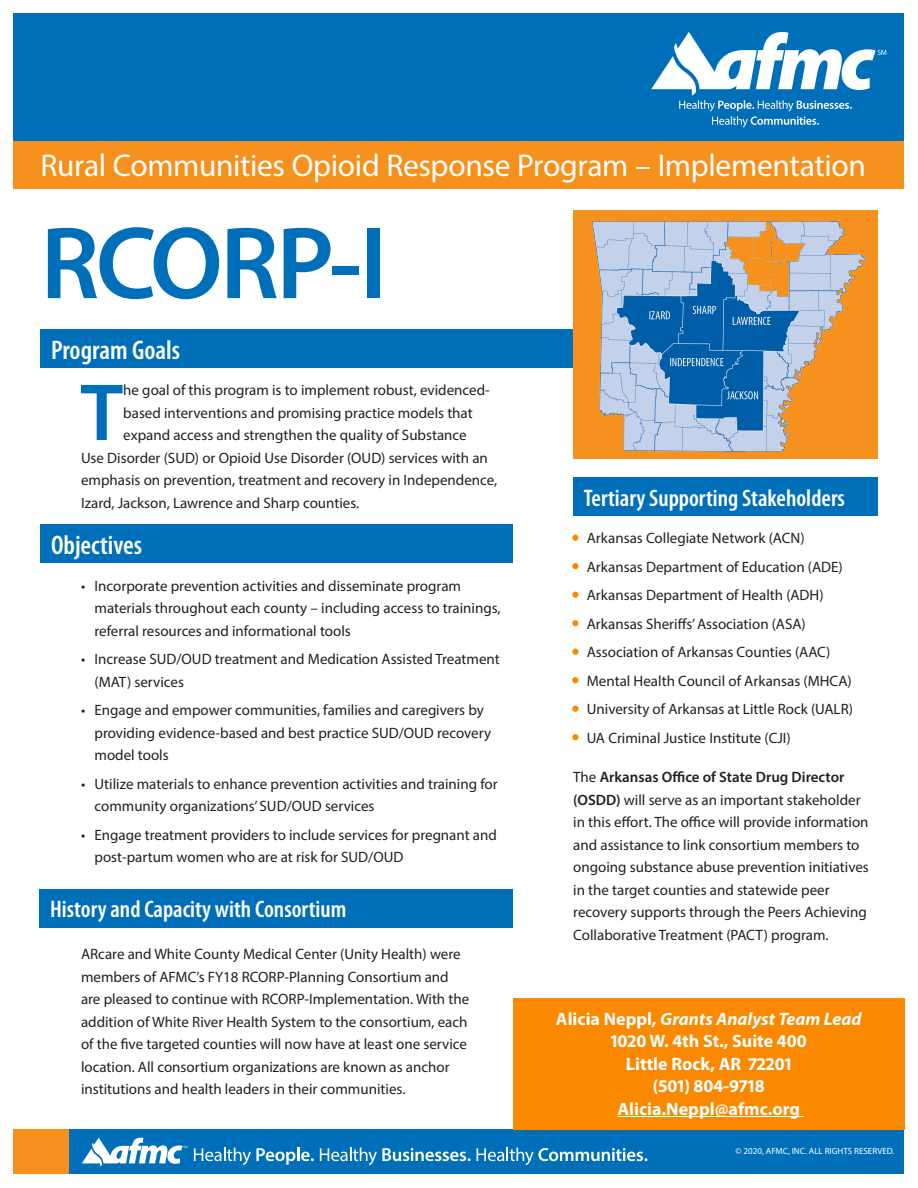
<style>
.page{position:relative;width:918px;height:1188px;background:#fff}
.page>*{position:absolute;margin:0;border:0;box-sizing:border-box;transform-origin:0 0}
.t1{font:600 103.5px "Myriad Pro";letter-spacing:-.03em;color:#006fba}
.t2{font:600 81.75px "Myriad Pro";color:#006fba}
.t3{font:31.5px "Myriad Pro";letter-spacing:-.01em;color:#fff}
.t4{font:600 condensed 27px "Myriad Pro";color:#fff}
.t5{font:600 condensed 24px "Myriad Pro";color:#fff}
.t6{font:700 18px "Myriad Pro";color:#fff}
.t7{font:italic 700 18px "Myriad Pro";color:#fff}
.body_text{font:15px/22.5px "Myriad Pro";color:#231f20}
.bullets{font:15px/22.5px "Myriad Pro";color:#231f20}
.t8{font:9px "Myriad Pro";color:#fff}
.s1{color:#fa8900}
.s2{font-weight:600}
.s3{font-style:normal}
</style>
<div class="page">
<div style="left:14px;top:14px;width:890px;height:128px;background:#006fba"></div>
<div style="left:14px;top:142px;width:890px;height:47px;background:#f6911e"></div>
<svg style="left:651px;top:32px;width:235px;height:95px"></svg>
<div style="left:14px;top:1130px;width:890px;height:44px;background:#006fba"></div>
<div style="left:14px;top:1130px;width:55px;height:44px;background:#f6911e"></div>
<svg style="left:82px;top:1138px;width:106px;height:28px"></svg>
<svg style="left:194px;top:1148px;width:120px;height:17px"></svg>
<svg style="left:320px;top:1148px;width:151px;height:17px"></svg>
<svg style="left:477px;top:1148px;width:170px;height:17px"></svg>
<div style="left:40px;top:329px;width:679px;height:39px;background:#006fba"></div>
<div style="left:573px;top:211px;width:305px;height:248px;background:#f6911e"></div>
<img style="left:592px;top:221px;width:274px;height:231px">
<div style="left:40px;top:524px;width:473px;height:39px;background:#006fba"></div>
<div style="left:40px;top:889px;width:473px;height:39px;background:#006fba"></div>
<div style="left:573px;top:477px;width:305px;height:39px;background:#006fba"></div>
<div style="left:513px;top:998px;width:391px;height:132px;background:#fa8900"></div>
<hr style="left:618px;top:1116px;width:186px;height:1px;background:#fff">
<p class="t3" style="left:40px;top:146px;width:827px">Rural Communities Opioid Response Program – Implementation</p>
<p class="t1" style="left:40px;top:198px;width:348px">RCORP-I</p>
<p class="t4" style="left:51px;top:335px;width:131px">Program Goals</p>
<p class="t2" style="left:80px;top:361px;width:44px">T</p>
<p class="body_text" style="left:123px;top:379px;width:368px">he goal of this program is to implement robust, evidenced-</p>
<p class="body_text" style="left:123px;top:401px;width:351px">based interventions and promising practice models that</p>
<p class="body_text" style="left:123px;top:424px;width:345px">expand access and strengthen the quality of Substance</p>
<p class="body_text" style="left:81px;top:446px;width:408px">Use Disorder (SUD) or Opioid Use Disorder (OUD) services with an</p>
<p class="body_text" style="left:81px;top:469px;width:418px">emphasis on prevention, treatment and recovery in Independence,</p>
<p class="body_text" style="left:81px;top:491px;width:280px">Izard, Jackson, Lawrence and Sharp counties.</p>
<p class="t4" style="left:51px;top:530px;width:93px">Objectives</p>
<p class="bullets" style="left:94px;top:574px;width:408px;text-indent:-14px">• Incorporate prevention activities and disseminate program materials throughout each county – including access to trainings, referral resources and informational tools</p>
<p class="bullets" style="left:94px;top:648px;width:407px;text-indent:-14px">• Increase SUD/OUD treatment and Medication Assisted Treatment (MAT) services</p>
<p class="bullets" style="left:94px;top:699px;width:398px;text-indent:-14px">• Engage and empower communities, families and caregivers by providing evidence-based and best practice SUD/OUD recovery model tools</p>
<p class="bullets" style="left:94px;top:772px;width:405px;text-indent:-14px">• Utilize materials to enhance prevention activities and training for community organizations’ SUD/OUD services</p>
<p class="bullets" style="left:94px;top:823px;width:404px;text-indent:-14px">• Engage treatment providers to include services for pregnant and post-partum women who are at risk for SUD/OUD</p>
<p class="t5" style="left:50px;top:896px;width:298px">History and Capacity with Consortium</p>
<p class="body_text" style="left:81px;top:943px;width:390px">ARcare and White County Medical Center (Unity Health) were members of AFMC’s FY18 RCORP-Planning Consortium and are pleased to continue with RCORP-Implementation. With the addition of White River Health System to the consortium, each of the five targeted counties will now have at least one service location. All consortium organizations are known as anchor institutions and health leaders in their communities.</p>
<p class="t5" style="left:584px;top:485px;width:263px">Tertiary Supporting Stakeholders</p>
<p class="bullets" style="left:573px;top:527px;width:233px"><span class="s1">•</span> Arkansas Collegiate Network (ACN)</p>
<p class="bullets" style="left:573px;top:555px;width:271px"><span class="s1">•</span> Arkansas Department of Education (ADE)</p>
<p class="bullets" style="left:573px;top:584px;width:252px"><span class="s1">•</span> Arkansas Department of Health (ADH)</p>
<p class="bullets" style="left:573px;top:612px;width:234px"><span class="s1">•</span> Arkansas Sheriffs’ Association (ASA)</p>
<p class="bullets" style="left:573px;top:641px;width:259px"><span class="s1">•</span> Association of Arkansas Counties (AAC)</p>
<p class="bullets" style="left:573px;top:669px;width:280px"><span class="s1">•</span> Mental Health Council of Arkansas (MHCA)</p>
<p class="bullets" style="left:573px;top:698px;width:281px"><span class="s1">•</span> University of Arkansas at Little Rock (UALR)</p>
<p class="bullets" style="left:573px;top:726px;width:219px"><span class="s1">•</span> UA Criminal Justice Institute (CJI)</p>
<p class="body_text" style="left:573px;top:766px;width:297px">The <span class="s2">Arkansas Office of State Drug Director (OSDD)</span> will serve as an important stakeholder in this effort. The office will provide information and assistance to link consortium members to ongoing substance abuse prevention initiatives in the target counties and statewide peer recovery supports through the Peers Achieving Collaborative Treatment (PACT) program.</p>
<p class="t7" style="left:556px;top:1009px;width:307px"><span class="s3">Alicia Neppl,</span> Grants Analyst Team Lead</p>
<p class="t6" style="left:611px;top:1031px;width:198px">1020 W. 4th St., Suite 400</p>
<p class="t6" style="left:626px;top:1054px;width:167px">Little Rock, AR 72201</p>
<p class="t6" style="left:653px;top:1076px;width:114px">(501) 804-9718</p>
<p class="t6" style="left:618px;top:1099px;width:184px">Alicia.Neppl@afmc.org</p>
<p class="t8" style="left:736px;top:1146px;width:160px">© 2020, AFMC, INC. ALL RIGHTS RESERVED.</p>
</div>
